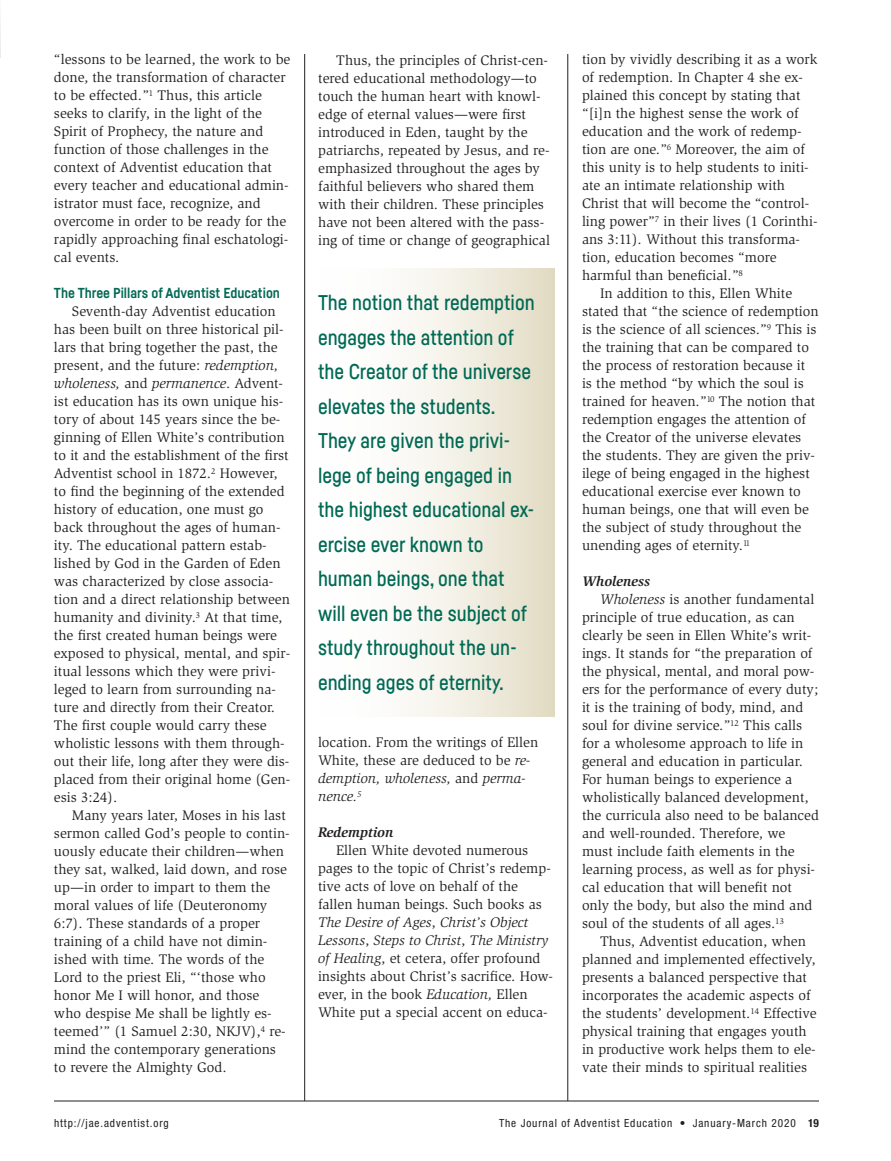
<style>
.page{position:relative;width:891px;height:1161px;background:#fff}
.page>*{position:absolute;margin:0;border:0;box-sizing:border-box;transform-origin:0 0}
.t1{font:500 21px/34.5px "Fabrikat";color:#006954}
.t2{font:14.25px/18px "Slimbach Std";color:#231f20}
.t3{font:700 14.25px "Fabrikat";color:#006954}
.t4{font:italic 700 14.25px "Slimbach Std";color:#231f20}
.t5{font:condensed 11.25px "Helvetica Neue";letter-spacing:.08em;color:#231f20}
.s1{font-style:italic}
.s2{font-weight:700}
</style>
<div class="page">
<div style="left:318px;top:268px;width:237px;height:449px;background:linear-gradient(to right,#fff,#e5dfc9)"></div>
<hr style="left:304px;top:54px;width:1px;height:1047px;background:#231f20">
<hr style="left:568px;top:54px;width:1px;height:1047px;background:#231f20">
<hr style="left:54px;top:1101px;width:765px;height:1px;background:#231f20">
<p class="t2" style="left:54px;top:52px;width:238px">“lessons to be learned, the work to be done, the transformation of character to be effected.”<sup>1</sup> Thus, this article seeks to clarify, in the light of the Spirit of Prophecy, the nature and function of those challenges in the context of Adventist education that every teacher and educational admin&shy;istrator must face, recognize, and overcome in order to be ready for the rapidly approaching final eschatologi&shy;cal events.</p>
<p class="t3" style="left:54px;top:288px;width:227px">The Three Pillars of Adventist Education</p>
<p class="t2" style="left:54px;top:304px;width:238px;text-indent:18px">Seventh-day Adventist education has been built on three historical pil&shy;lars that bring together the past, the present, and the future: <span class="s1">redemption, wholeness,</span> and <span class="s1">permanence</span>. Advent&shy;ist education has its own unique his&shy;tory of about 145 years since the be&shy;ginning of Ellen White’s contribution to it and the establishment of the first Adventist school in 1872.<sup>2</sup> However, to find the beginning of the extended history of education, one must go back throughout the ages of human&shy;ity. The educational pattern estab&shy;lished by God in the Garden of Eden was characterized by close associa&shy;tion and a direct relationship between humanity and divinity.<sup>3</sup> At that time, the first created human beings were exposed to physical, mental, and spir&shy;itual lessons which they were privi&shy;leged to learn from surrounding na&shy;ture and directly from their Creator.<br>The first couple would carry these wholistic lessons with them through&shy;out their life, long after they were dis&shy;placed from their original home (Gen&shy;esis 3:24).</p>
<p class="t2" style="left:54px;top:808px;width:237px;text-indent:18px">Many years later, Moses in his last sermon called God’s people to contin&shy;uously educate their children—when they sat, walked, laid down, and rose up—in order to impart to them the moral values of life (Deuteronomy 6:7). These standards of a proper training of a child have not dimin&shy;ished with time. The words of the Lord to the priest Eli, “‘those who honor Me I will honor, and those who despise Me shall be lightly es&shy;teemed’” (1 Samuel 2:30, NKJV),<sup>4</sup> re&shy;mind the contemporary generations to revere the Almighty God.</p>
<p class="t2" style="left:318px;top:52px;width:233px;text-indent:18px">Thus, the principles of Christ-cen&shy;tered educational methodology—to touch the human heart with knowl&shy;edge of eternal values—were first introduced in Eden, taught by the patriarchs, repeated by Jesus, and re&shy;emphasized throughout the ages by faithful believers who shared them with their children. These principles have not been altered with the pass&shy;ing of time or change of geographical</p>
<p class="t2" style="left:582px;top:52px;width:237px">tion by vividly describing it as a work</p>
<p class="t2" style="left:582px;top:70px;width:222px">of redemption. In Chapter 4 she ex-</p>
<p class="t2" style="left:582px;top:88px;width:220px">plained this concept by stating that</p>
<p class="t2" style="left:582px;top:106px;width:218px">“[i]n the highest sense the work of</p>
<p class="t2" style="left:582px;top:124px;width:221px">education and the work of redemp-</p>
<p class="t2" style="left:582px;top:142px;width:224px">tion are one.”<sup>6</sup> Moreover, the aim of</p>
<p class="t2" style="left:582px;top:160px;width:228px">this unity is to help students to initi-</p>
<p class="t2" style="left:582px;top:178px;width:205px">ate an intimate relationship with</p>
<p class="t2" style="left:582px;top:196px;width:229px">Christ that will become the “control-</p>
<p class="t2" style="left:582px;top:214px;width:237px">ling power”<sup>7</sup> in their lives (1 Corinthi-</p>
<p class="t2" style="left:582px;top:232px;width:220px">ans 3:11). Without this transforma-</p>
<p class="t2" style="left:582px;top:250px;width:196px">tion, education becomes “more</p>
<p class="t2" style="left:582px;top:268px;width:163px">harmful than beneficial.”<sup>8</sup></p>
<p class="t2" style="left:600px;top:286px;width:194px">In addition to this, Ellen White</p>
<p class="t2" style="left:582px;top:304px;width:238px">stated that “the science of redemption</p>
<p class="t2" style="left:582px;top:322px;width:236px">is the science of all sciences.”<sup>9</sup> This is</p>
<p class="t2" style="left:582px;top:340px;width:228px">the training that can be compared to</p>
<p class="t2" style="left:582px;top:358px;width:225px">the process of restoration because it</p>
<p class="t2" style="left:582px;top:376px;width:223px">is the method “by which the soul is</p>
<p class="t2" style="left:582px;top:394px;width:235px">trained for heaven.”<sup>10</sup> The notion that</p>
<p class="t2" style="left:582px;top:412px;width:226px">redemption engages the attention of</p>
<p class="t2" style="left:582px;top:430px;width:221px">the Creator of the universe elevates</p>
<p class="t2" style="left:582px;top:448px;width:235px">the students. They are given the priv-</p>
<p class="t2" style="left:582px;top:466px;width:229px">ilege of being engaged in the highest</p>
<p class="t2" style="left:582px;top:484px;width:220px">educational exercise ever known to</p>
<p class="t2" style="left:582px;top:502px;width:229px">human beings, one that will even be</p>
<p class="t2" style="left:582px;top:520px;width:221px">the subject of study throughout the</p>
<p class="t2" style="left:582px;top:538px;width:170px">unending ages of eternity.<sup>11</sup></p>
<p class="t4" style="left:582px;top:576px;width:70px">Wholeness</p>
<p class="t2" style="left:600px;top:592px;width:216px"><span class="s1">Wholeness</span> is another fundamental</p>
<p class="t2" style="left:582px;top:610px;width:214px">principle of true education, as can</p>
<p class="t2" style="left:582px;top:628px;width:231px">clearly be seen in Ellen White’s writ-</p>
<p class="t2" style="left:582px;top:646px;width:232px">ings. It stands for “the preparation of</p>
<p class="t2" style="left:582px;top:664px;width:234px">the physical, mental, and moral pow-</p>
<p class="t2" style="left:582px;top:682px;width:238px">ers for the performance of every duty;</p>
<p class="t2" style="left:582px;top:700px;width:223px">it is the training of body, mind, and</p>
<p class="t2" style="left:582px;top:718px;width:222px">soul for divine service.”<sup>12</sup> This calls</p>
<p class="t2" style="left:582px;top:736px;width:223px">for a wholesome approach to life in</p>
<p class="t2" style="left:582px;top:754px;width:222px">general and education in particular.</p>
<p class="t2" style="left:582px;top:772px;width:212px">For human beings to experience a</p>
<p class="t2" style="left:582px;top:790px;width:228px">wholistically balanced development,</p>
<p class="t2" style="left:582px;top:808px;width:238px">the curricula also need to be balanced</p>
<p class="t2" style="left:582px;top:826px;width:205px">and well-rounded. Therefore, we</p>
<p class="t2" style="left:582px;top:844px;width:214px">must include faith elements in the</p>
<p class="t2" style="left:582px;top:862px;width:235px">learning process, as well as for physi-</p>
<p class="t2" style="left:582px;top:880px;width:212px">cal education that will benefit not</p>
<p class="t2" style="left:582px;top:898px;width:232px">only the body, but also the mind and</p>
<p class="t2" style="left:582px;top:916px;width:204px">soul of the students of all ages.<sup>13</sup></p>
<p class="t2" style="left:600px;top:934px;width:207px">Thus, Adventist education, when</p>
<p class="t2" style="left:582px;top:952px;width:235px">planned and implemented effectively,</p>
<p class="t2" style="left:582px;top:970px;width:227px">presents a balanced perspective that</p>
<p class="t2" style="left:582px;top:988px;width:230px">incorporates the academic aspects of</p>
<p class="t2" style="left:582px;top:1006px;width:236px">the students’ development.<sup>14</sup> Effective</p>
<p class="t2" style="left:582px;top:1024px;width:226px">physical training that engages youth</p>
<p class="t2" style="left:582px;top:1042px;width:235px">in productive work helps them to ele-</p>
<p class="t2" style="left:582px;top:1060px;width:227px">vate their minds to spiritual realities</p>
<p class="t1" style="left:318px;top:287px;width:218px">The notion that redemption engages the attention of the Creator of the universe elevates the students.<br>They are given the privi&shy;lege of being engaged in the highest educational ex&shy;ercise ever known to human beings, one that will even be the subject of study throughout the un&shy;ending ages of eternity.</p>
<p class="t2" style="left:318px;top:735px;width:222px">location. From the writings of Ellen<br>White, these are deduced to be <span class="s1">re&shy;demption, wholeness,</span> and <span class="s1">perma&shy;nence.</span><sup>5</sup></p>
<p class="t4" style="left:318px;top:827px;width:77px">Redemption</p>
<p class="t2" style="left:318px;top:843px;width:236px;text-indent:18px">Ellen White devoted numerous pages to the topic of Christ’s redemp&shy;tive acts of love on behalf of the fallen human beings. Such books as <span class="s1">The Desire of Ages</span>, <span class="s1">Christ’s Object Lessons</span>, <span class="s1">Steps to Christ</span>, <span class="s1">The Ministry of Healing</span>, et cetera, offer profound insights about Christ’s sacrifice. How&shy;ever, in the book <span class="s1">Education,</span> Ellen White put a special accent on educa-</p>
<p class="t5" style="left:54px;top:1119px;width:116px">http://jae.adventist.org</p>
<p class="t5" style="left:499px;top:1119px;width:321px">The Journal of Adventist Education • January-March 2020 <span class="s2">19</span></p>
</div>
